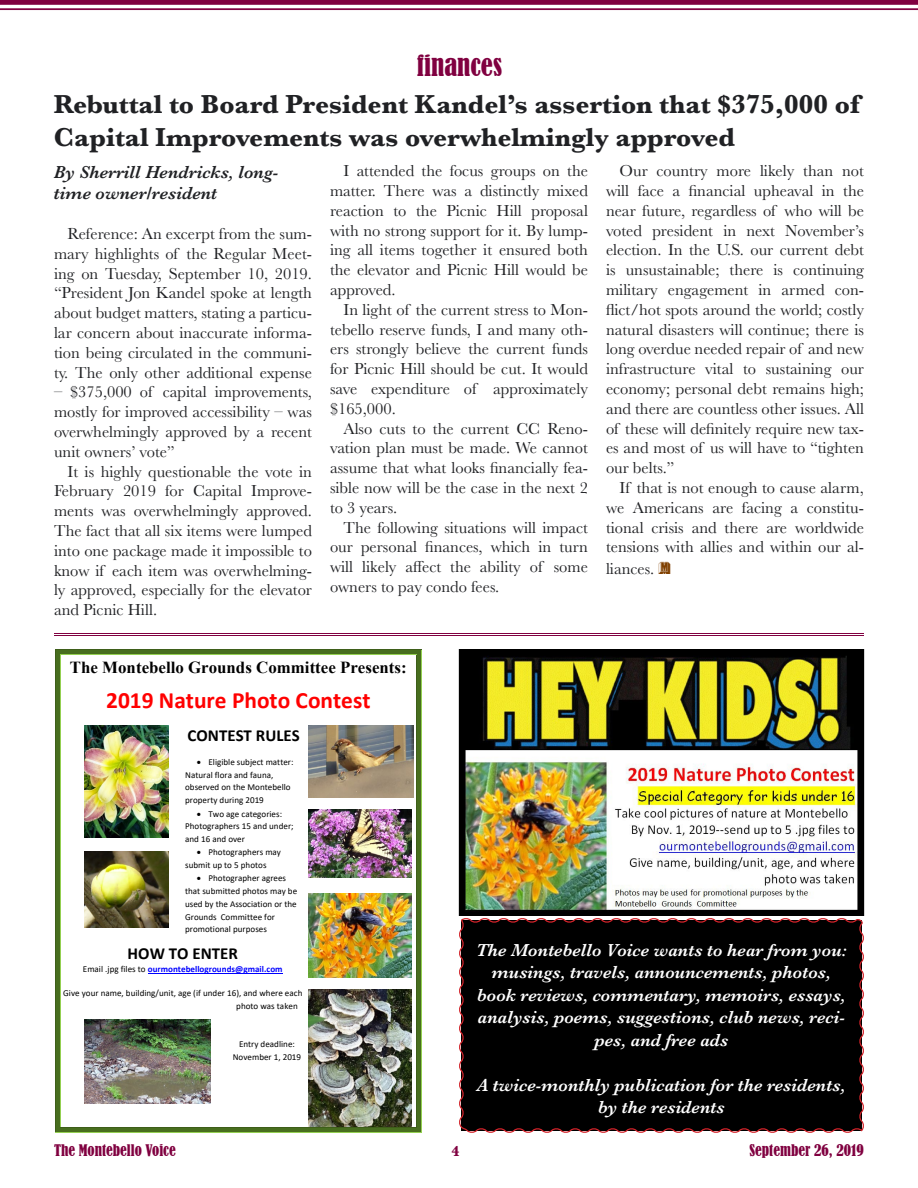
<style>
.page{position:relative;width:918px;height:1188px;background:#fff}
.page>*{position:absolute;margin:0;border:0;box-sizing:border-box;transform-origin:0 0}
.t1{font:700 27px/32.4px "Baskerville";color:#202124}
.t2{font:condensed 27px "Bernard";color:#800040}
.t3{font:700 23.4px "Calibri";color:#f00}
.t4{font:italic 600 18px/22.5px "Baskerville";color:#fff;text-align:center}
.t5{font:italic 600 18px/21.6px "Baskerville";color:#202124}
.t6{font:700 16.8px "Times New Roman";color:#000}
.t7{font:700 16.8px "Calibri";color:#000}
.t8{font:16.5px/19.8px "Baskerville";color:#202124;text-align:justify}
.t9{font:condensed 15px "Bernard";color:#800040}
.t10{font:700 15px "Baskerville";color:#800040}
.t11{font:9px/12.8px "Calibri";letter-spacing:.005em;color:#000}
.t12{font:700 9px "Calibri";letter-spacing:.005em;color:#00f}
.s1{font-family:"Buxom D";font-size:18px;color:#804000}
.s2{font-weight:400;color:#000}
</style>
<div class="page">
<div style="left:0;top:0;width:918px;height:5px;background:#800040"></div>
<hr style="left:0;top:8px;width:918px;height:2px;background:#800040">
<img style="left:84px;top:1020px;width:126px;height:84px">
<img style="left:308px;top:726px;width:106px;height:71px">
<img style="left:309px;top:990px;width:103px;height:137px">
<img style="left:309px;top:810px;width:103px;height:67px">
<img style="left:84px;top:852px;width:84px;height:76px">
<img style="left:308px;top:894px;width:104px;height:84px">
<img style="left:84px;top:726px;width:84px;height:111px">
<hr style="left:148px;top:973px;width:135px;height:1px;background:#00f">
<svg style="left:55px;top:649px;width:6px;height:6px"></svg>
<hr style="left:61px;top:649px;width:355px;height:1px;background:#3e5e1a">
<hr style="left:61px;top:650px;width:355px;height:4px;background:#486e1f">
<hr style="left:61px;top:654px;width:355px;height:1px;background:#94d051">
<svg style="left:416px;top:649px;width:6px;height:6px"></svg>
<hr style="left:55px;top:655px;width:1px;height:472px;background:#3e5e1a">
<hr style="left:56px;top:655px;width:4px;height:472px;background:#486e1f">
<hr style="left:60px;top:655px;width:1px;height:472px;background:#94d051">
<hr style="left:421px;top:655px;width:1px;height:472px;background:#94d051">
<hr style="left:417px;top:655px;width:4px;height:472px;background:#486e1f">
<hr style="left:416px;top:655px;width:1px;height:472px;background:#3e5e1a">
<svg style="left:55px;top:1127px;width:6px;height:6px"></svg>
<hr style="left:61px;top:1132px;width:355px;height:1px;background:#94d051">
<hr style="left:61px;top:1128px;width:355px;height:4px;background:#486e1f">
<hr style="left:61px;top:1127px;width:355px;height:1px;background:#3e5e1a">
<svg style="left:416px;top:1127px;width:6px;height:6px"></svg>
<img style="left:458px;top:649px;width:407px;height:267px">
<div style="left:459px;top:918px;width:405px;height:215px;background:#000"></div>
<hr style="left:54px;top:633px;width:810px;height:1px;background:#800040">
<hr style="left:54px;top:635px;width:810px;height:1px;background:#800040">
<h1 class="t2" style="left:417px;top:50px;width:87px">finances</h1>
<h1 class="t1" style="left:54px;top:89px;width:807px">Rebuttal to Board President Kandel’s assertion that $375,000 of<br>Capital Improvements was overwhelmingly approved</h1>
<p class="t8" style="left:606px;top:161px;width:260px;text-indent:13px">Our country more likely than not will face a financial upheaval in the near future, regardless of who will be voted president in next November’s election. In the U.S. our current debt is unsustainable; there is continuing military engagement in armed con&shy;flict/hot spots around the world; costly natural disasters will continue; there is long overdue needed repair of and new infrastructure vital to sustaining our economy; personal debt remains high; and there are countless other issues. All of these will definitely require new tax&shy;es and most of us will have to “tighten our belts.”</p>
<p class="t8" style="left:606px;top:478px;width:260px;text-indent:13px">If that is not enough to cause alarm, we Americans are facing a constitu&shy;tional crisis and there are worldwide tensions with allies and within our al-</p>
<p class="t8" style="left:606px;top:559px;width:67px">liances. <span class="s1">M</span></p>
<p class="t8" style="left:330px;top:161px;width:260px;text-indent:13px">I attended the focus groups on the matter. There was a distinctly mixed reaction to the Picnic Hill proposal with no strong support for it. By lump&shy;ing all items together it ensured both the elevator and Picnic Hill would be approved.</p>
<p class="t8" style="left:330px;top:300px;width:260px;text-indent:13px">In light of the current stress to Mon&shy;tebello reserve funds, I and many oth&shy;ers strongly believe the current funds for Picnic Hill should be cut. It would save expenditure of approximately $165,000.</p>
<p class="t8" style="left:330px;top:419px;width:260px;text-indent:13px">Also cuts to the current CC Reno&shy;vation plan must be made. We cannot assume that what looks financially fea&shy;sible now will be the case in the next 2 to 3 years.</p>
<p class="t8" style="left:330px;top:518px;width:260px;text-indent:13px">The following situations will impact our personal finances, which in turn will likely affect the ability of some owners to pay condo fees.</p>
<p class="t5" style="left:54px;top:161px;width:226px">By Sherrill Hendricks, long&shy;time owner/resident</p>
<p class="t8" style="left:54px;top:224px;width:260px;text-indent:13px">Reference: An excerpt from the sum&shy;mary highlights of the Regular Meet&shy;ing on Tuesday, September 10, 2019. “President Jon Kandel spoke at length about budget matters, stating a particu&shy;lar concern about inaccurate informa&shy;tion being circulated in the communi&shy;ty. The only other additional expense</p>
<p class="t8" style="left:54px;top:382px;width:260px">– $375,000 of capital improvements, mostly for improved accessibility – was overwhelmingly approved by a recent unit owners’ vote”</p>
<p class="t8" style="left:54px;top:462px;width:260px;text-indent:13px">It is highly questionable the vote in February 2019 for Capital Improve&shy;ments was overwhelmingly approved.<br>The fact that all six items were lumped into one package made it impossible to know if each item was overwhelming&shy;ly approved, especially for the elevator and Picnic Hill.</p>
<p class="t6" style="left:70px;top:655px;width:338px">The Montebello Grounds Committee Presents:</p>
<h2 class="t3" style="left:106px;top:684px;width:266px">2019 Nature Photo Contest</h2>
<p class="t7" style="left:188px;top:724px;width:114px">CONTEST RULES</p>
<p class="t11" style="left:185px;top:755px;width:110px;text-indent:12px">• Eligible subject matter:<br>Natural flora and fauna, observed on the Montebello property during 2019</p>
<p class="t11" style="left:185px;top:807px;width:110px;text-indent:12px">• Two age categories:<br>Photographers 15 and under; and 16 and over</p>
<p class="t11" style="left:185px;top:846px;width:97px;text-indent:12px">• Photographers may submit up to 5 photos</p>
<p class="t11" style="left:185px;top:872px;width:114px;text-indent:12px">• Photographer agrees that submitted photos may be used by the Association or the<br>Grounds Committee for promotional purposes</p>
<p class="t7" style="left:128px;top:941px;width:112px">HOW TO ENTER</p>
<p class="t12" style="left:83px;top:963px;width:201px"><span class="s2">Email .jpg files to</span> ourmontebellogrounds@gmail.com</p>
<p class="t11" style="left:236px;top:987px;width:68px;text-indent:-173px">Give your name, building/unit, age (if under 16), and where each photo was taken</p>
<p class="t11" style="left:233px;top:1038px;width:70px;text-align:center">Entry deadline:<br>November 1, 2019</p>
<p class="t4" style="left:476px;top:939px;width:372px">The Montebello Voice wants to hear from you: musings, travels, announcements, photos, book reviews, commentary, memoirs, essays, analysis, poems, suggestions, club news, reci&shy;pes, and free ads</p>
<p class="t4" style="left:477px;top:1074px;width:370px">A twice-monthly publication for the residents, by the residents</p>
<p class="t9" style="left:54px;top:1141px;width:123px">The Montebello Voice</p>
<p class="t10" style="left:452px;top:1140px;width:10px">4</p>
<p class="t9" style="left:750px;top:1141px;width:116px">September 26, 2019</p>
</div>
